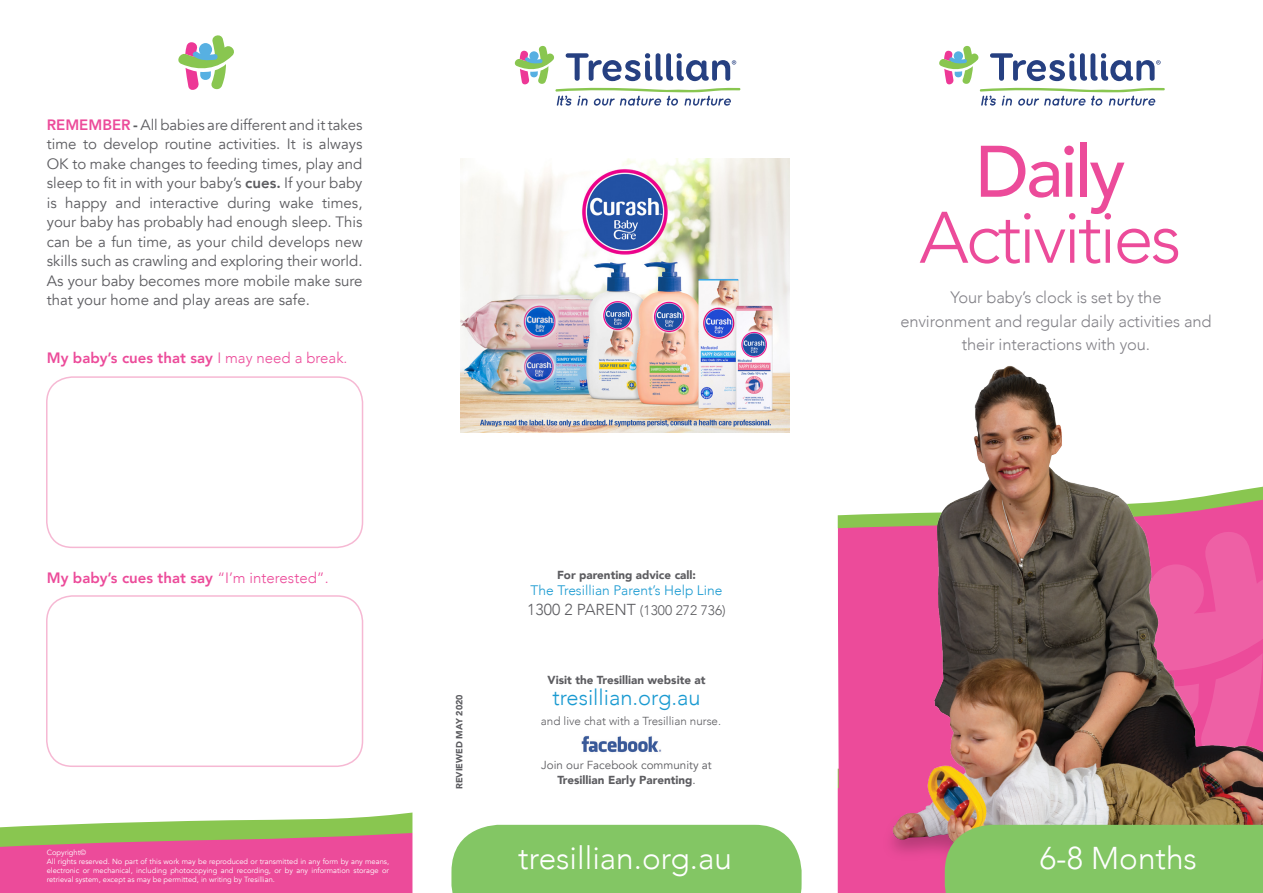
<style>
.page{position:relative;width:1263px;height:893px;background:#fff}
.page>*{position:absolute;margin:0;border:0;box-sizing:border-box;transform-origin:0 0}
.t1{font:300 72px "Avenir";letter-spacing:-.04em;color:#ec4b9a}
.t2{font:500 72px "Avenir";letter-spacing:-.04em;color:#ec4b9a}
.t3{font:300 31.5px "Avenir";color:#fff}
._2015_text{font:300 21.9px "Avenir";color:#1a9ad1}
._2015_text-2{font:300 16.5px/23.7px "Avenir";letter-spacing:-.01em;color:#838288;text-align:center}
._2015_text-3{font:15px/19.5px "Avenir";color:#5c5c60;text-align:justify}
._2015_Subheading{font:800 15px "Avenir";color:#ec4b9a}
._2015_text-4{font:300 13.8px "Avenir";color:#1a9ad1}
._2015_text-5{font:300 13.8px "Avenir";color:#5c5c60}
._2015_text-6{font:900 11.7px "Avenir";color:#5c5c60}
._2015_text-7{font:300 11.7px "Avenir";color:#5c5c60}
._2015_text-8{font:11.7px "Avenir";color:#5c5c60}
._2015_Bullet_Text{font:900 9px "Avenir";color:#5c5c60}
._2015_text-9{font:7.5px/9px "Avenir";color:#fff;text-align:justify}
.s1{font-weight:800;color:#ec4b9a}
.s2{font-weight:800}
.s3{font-weight:300}
.s4{font-size:15.9px}
.s5{font-weight:400}
</style>
<div class="page">
<svg style="left:56px;top:812px;width:356px;height:13px"></svg>
<div style="left:838px;top:520px;width:17px;height:254px;background:#ec4b9a"></div>
<svg style="left:939px;top:46px;width:226px;height:60px"></svg>
<svg style="left:0;top:825px;width:895px;height:68px;background:#ba9a87"></svg>
<img style="left:855px;top:366px;width:408px;height:515px">
<div style="left:945px;top:825px;width:318px;height:68px;background:#83c664"></div>
<svg style="left:514px;top:45px;width:227px;height:61px"></svg>
<svg style="left:178px;top:35px;width:56px;height:55px"></svg>
<img style="left:581px;top:736px;width:81px;height:17px">
<div style="left:46px;top:376px;width:317px;height:172px;border:2px solid #f6b8d3;border-radius:26px"></div>
<div style="left:46px;top:595px;width:317px;height:172px;border:2px solid #f6b8d3;border-radius:26px"></div>
<img style="left:460px;top:158px;width:330px;height:274px">
<p class="_2015_text-3" style="left:47px;top:115px;width:317px"><span class="s1">REMEMBER</span> <span class="s2">-</span> All babies are different and it takes time to develop routine activities. It is always OK to make changes to feeding times, play and sleep to fit in with your baby’s <span class="s2">cues.</span> If your baby is happy and interactive during wake times, your baby has probably had enough sleep. This can be a fun time, as your child develops new skills such as crawling and exploring their world.<br>As your baby becomes more mobile make sure that your home and play areas are safe.</p>
<p class="_2015_Subheading" style="left:47px;top:346px;width:302px">My baby’s cues that say <span class="s3">I may need a break.</span></p>
<p class="t2" style="left:975px;top:109px;width:151px">Daily</p>
<p class="t1" style="left:919px;top:195px;width:264px">Activities</p>
<p class="_2015_text-2" style="left:900px;top:285px;width:313px">Your baby’s clock is set by the<br>environment and regular daily activities and their interactions with you.</p>
<p class="_2015_Subheading" style="left:47px;top:566px;width:283px">My baby’s cues that say <span class="s3">“I’m interested”.</span></p>
<p class="_2015_text-9" style="left:47px;top:848px;width:41px">Copyright©</p>
<p class="_2015_text-9" style="left:47px;top:857px;width:344px">All rights reserved. No part of this work may be reproduced or transmitted in any form by any means, electronic or mechanical, including photocopying and recording, or by any information storage or retrieval system, except as may be permitted, in writing by Tresillian.</p>
<p class="_2015_Bullet_Text" style="left:452px;top:789px;width:96px;rotate:-90deg">REVIEWED MAY 2020</p>
<p class="_2015_text-6" style="left:557px;top:565px;width:140px">For parenting advice call:</p>
<p class="_2015_text-4" style="left:531px;top:582px;width:193px">The Tresillian Parent’s Help Line</p>
<p class="_2015_text-5" style="left:527px;top:602px;width:200px"><span class="s4">1300 2 PARENT</span> (1300 272 736)</p>
<p class="_2015_text-6" style="left:547px;top:670px;width:160px">Visit the Tresillian website at</p>
<p class="_2015_text" style="left:552px;top:684px;width:150px">tresillian.org.au</p>
<p class="_2015_text-7" style="left:541px;top:714px;width:182px">and live chat with a Tresillian nurse.</p>
<p class="_2015_text-8" style="left:541px;top:758px;width:172px">Join our Facebook community at</p>
<p class="_2015_text-6" style="left:557px;top:770px;width:140px">Tresillian Early Parenting<span class="s5">.</span></p>
<p class="t3" style="left:518px;top:840px;width:215px">tresillian.org.au</p>
<p class="t3" style="left:1040px;top:840px;width:159px">6-8 Months</p>
</div>
